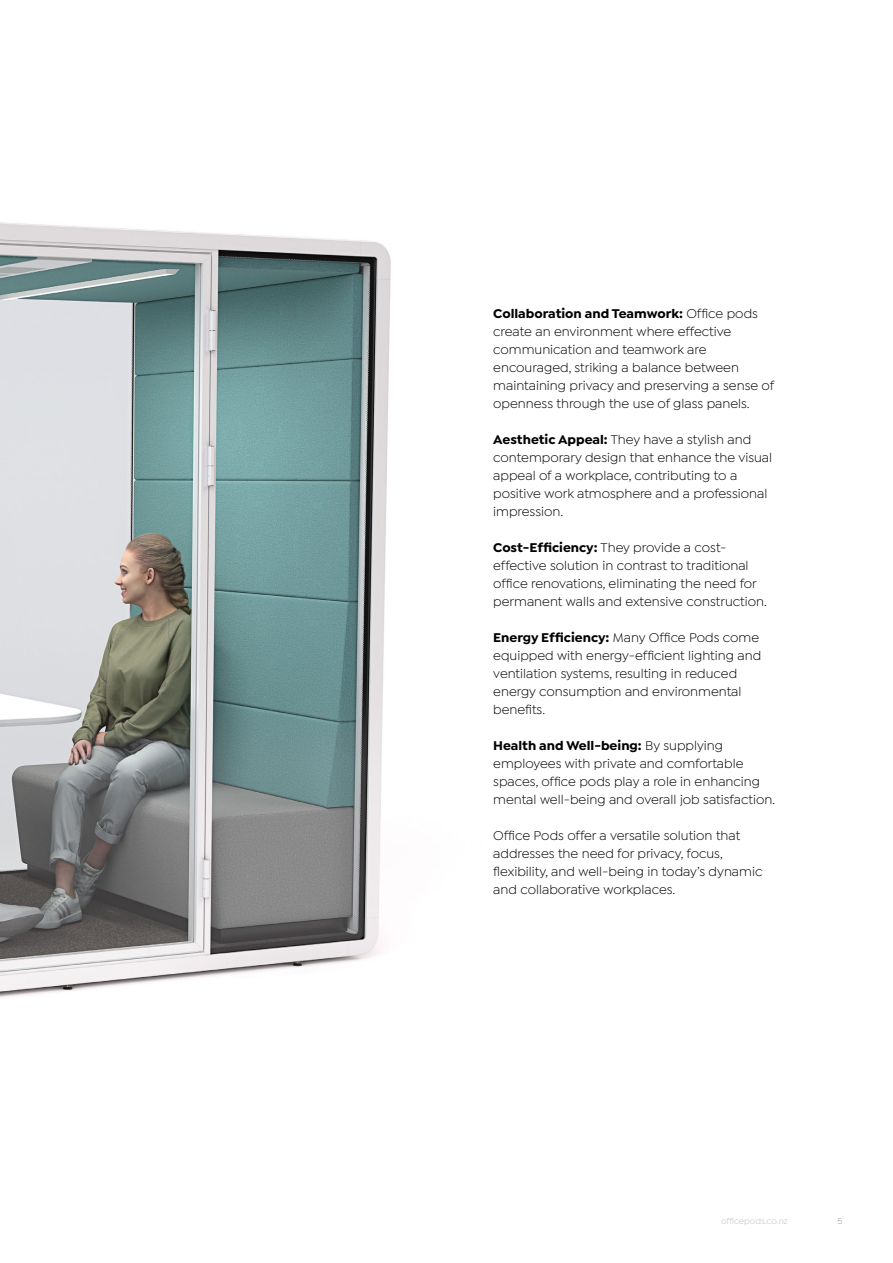
<style>
.page{position:relative;width:893px;height:1263px;background:#fff}
.page>*{position:absolute;margin:0;border:0;box-sizing:border-box;transform-origin:0 0}
.t1{font:13.5px/18px "Isidora Sans";color:#000}
.t2{font:9px "Isidora Sans";color:#bcbec0}
.t3{font:9px "Isidora Sans";color:#939598}
.s1{font-weight:700}
</style>
<div class="page">
<img style="left:0;top:222px;width:391px;height:776px">
<p class="t1" style="left:493px;top:305px;width:282px"><span class="s1">Collaboration and Teamwork:</span> Office pods create an environment where effective communication and teamwork are encouraged, striking a balance between maintaining privacy and preserving a sense of openness through the use of glass panels.</p>
<p class="t1" style="left:493px;top:431px;width:280px"><span class="s1">Aesthetic Appeal:</span> They have a stylish and contemporary design that enhance the visual appeal of a workplace, contributing to a positive work atmosphere and a professional impression.</p>
<p class="t1" style="left:493px;top:539px;width:275px"><span class="s1">Cost-Efficiency:</span> They provide a cost&shy;effective solution in contrast to traditional office renovations, eliminating the need for permanent walls and extensive construction.</p>
<p class="t1" style="left:493px;top:629px;width:269px"><span class="s1">Energy Efficiency:</span> Many Office Pods come equipped with energy-efficient lighting and ventilation systems, resulting in reduced energy consumption and environmental benefits.</p>
<p class="t1" style="left:493px;top:737px;width:283px"><span class="s1">Health and Well-being:</span> By supplying employees with private and comfortable spaces, office pods play a role in enhancing mental well-being and overall job satisfaction.</p>
<p class="t1" style="left:493px;top:826px;width:271px">Office Pods offer a versatile solution that addresses the need for privacy, focus, flexibility, and well-being in today’s dynamic and collaborative workplaces.</p>
<p class="t2" style="left:721px;top:1216px;width:68px">officepods.co.nz</p>
<p class="t3" style="left:838px;top:1216px;width:6px">5</p>
</div>
